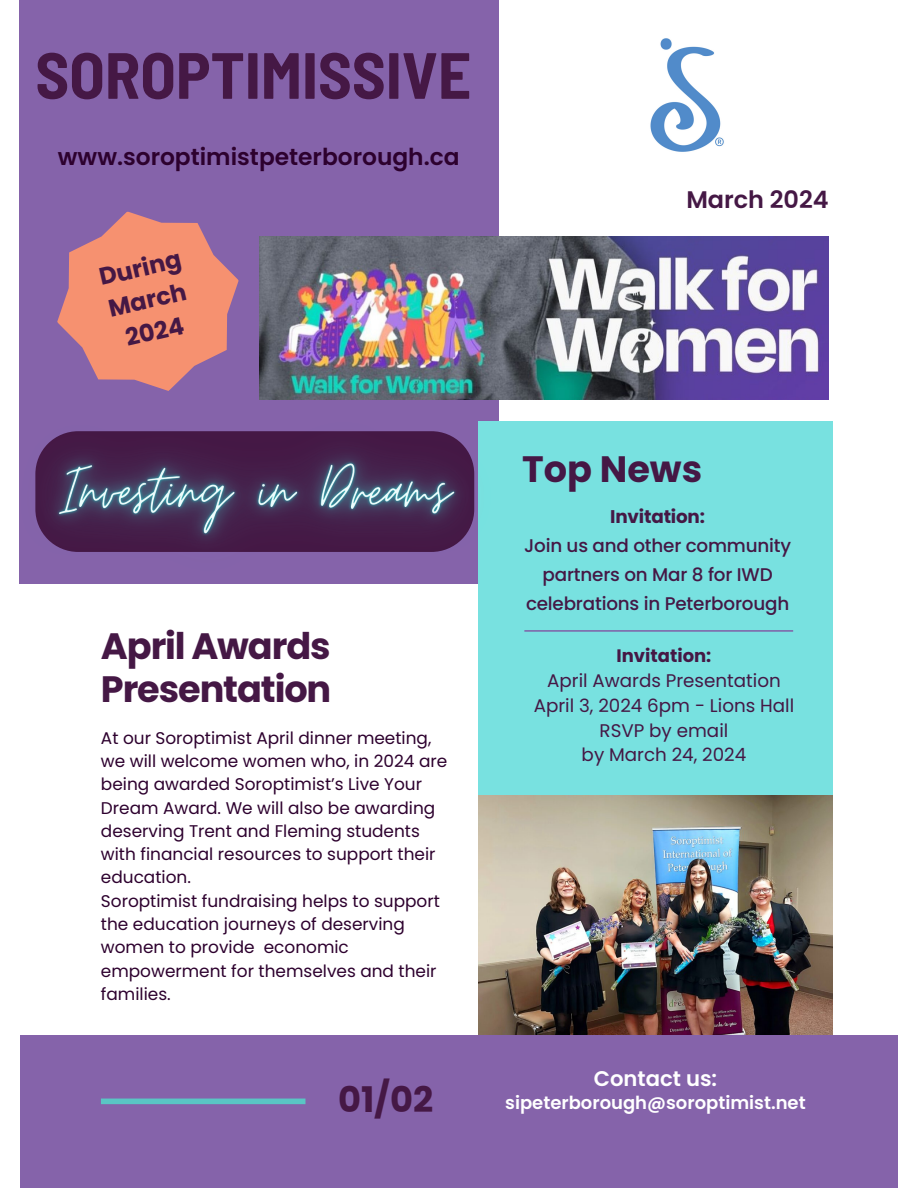
<style>
.page{position:relative;width:918px;height:1188px;background:#fff}
.page>*{position:absolute;margin:0;border:0;box-sizing:border-box;transform-origin:0 0}
.t1{font:700 semi-condensed 65.1px "Barlow";color:#451845}
.t2{font:700 36.75px/43.3px "Poppins";letter-spacing:-.03em;color:#451845}
.t3{font:700 35.25px "Poppins";color:#451845}
.t4{font:700 24px/32.5px "Poppins";color:#451845;text-align:center}
.t5{font:600 24px "Poppins";color:#451845}
.t6{font:600 23.4px "Poppins";color:#2d012e}
.t7{font:600 21.15px "Poppins";color:#fff}
.t8{font:500 18.3px/29.2px "Poppins";letter-spacing:-.01em;color:#451845;text-align:center}
.t9{font:18.3px "Poppins";color:#451845}
.t10{font:600 18px "Poppins";color:#fff}
.t11{font:700 18px "Poppins";color:#451845}
.t12{font:16.95px/23.2px "Poppins";color:#2d012e}
.s1{font-weight:700}
</style>
<div class="page">
<div style="left:20px;top:0;width:479px;height:584px;background:#8563aa"></div>
<img style="left:478px;top:795px;width:355px;height:240px">
<div style="left:20px;top:1035px;width:878px;height:153px;background:#8563aa"></div>
<img style="left:259px;top:237px;width:570px;height:163px">
<div style="left:478px;top:421px;width:355px;height:374px;background:#78e1e0"></div>
<hr style="left:524px;top:630px;width:269px;height:2px;background:#823293">
<div style="left:101px;top:1099px;width:204px;height:5px;background:#5ac5c4"></div>
<img style="left:650px;top:38px;width:74px;height:114px">
<svg style="left:57px;top:211px;width:182px;height:144px"></svg>
<img style="left:19px;top:355px;width:530px;height:229px">
<h5 class="t1" style="left:35px;top:34px;width:437px">SOROPTIMISSIVE</h5>
<p class="t6" style="left:58px;top:141px;width:403px">www.soroptimistpeterborough.ca</p>
<h5 class="t4" style="left:96px;top:261px;width:85px;rotate:-13deg">During<br>March<br>2024</h5>
<p class="t5" style="left:686px;top:183px;width:144px">March 2024</p>
<h6 class="t2" style="left:101px;top:624px;width:232px">April Awards<br>Presentation</h6>
<p class="t12" style="left:101px;top:726px;width:348px">At our Soroptimist April dinner meeting, we will welcome women who, in 2024 are being awarded Soroptimist’s Live Your Dream Award. We will also be awarding deserving Trent and Fleming students with financial resources to support their education.</p>
<h4 class="t12" style="left:101px;top:889px;width:340px">Soroptimist fundraising helps to support the education journeys of deserving women to provide economic empowerment for themselves and their families.</h4>
<h4 class="t3" style="left:338px;top:1075px;width:97px">01/02</h4>
<p class="t2" style="left:522px;top:447px;width:182px">Top News</p>
<p class="t8" style="left:524px;top:502px;width:269px"><span class="s1">Invitation:<br></span>Join us and other community partners on Mar 8 for IWD celebrations in Peterborough</p>
<p class="t11" style="left:617px;top:643px;width:96px">Invitation:</p>
<p class="t9" style="left:547px;top:668px;width:235px">April Awards Presentation</p>
<p class="t9" style="left:534px;top:693px;width:262px">April 3, 2024 6pm - Lions Hall</p>
<h3 class="t9" style="left:600px;top:717px;width:130px">RSVP by email</h3>
<h6 class="t9" style="left:582px;top:742px;width:166px">by March 24, 2024</h6>
<p class="t7" style="left:594px;top:1064px;width:125px">Contact us:</p>
<p class="t10" style="left:505px;top:1090px;width:302px">sipeterborough@soroptimist.net</p>
</div>
